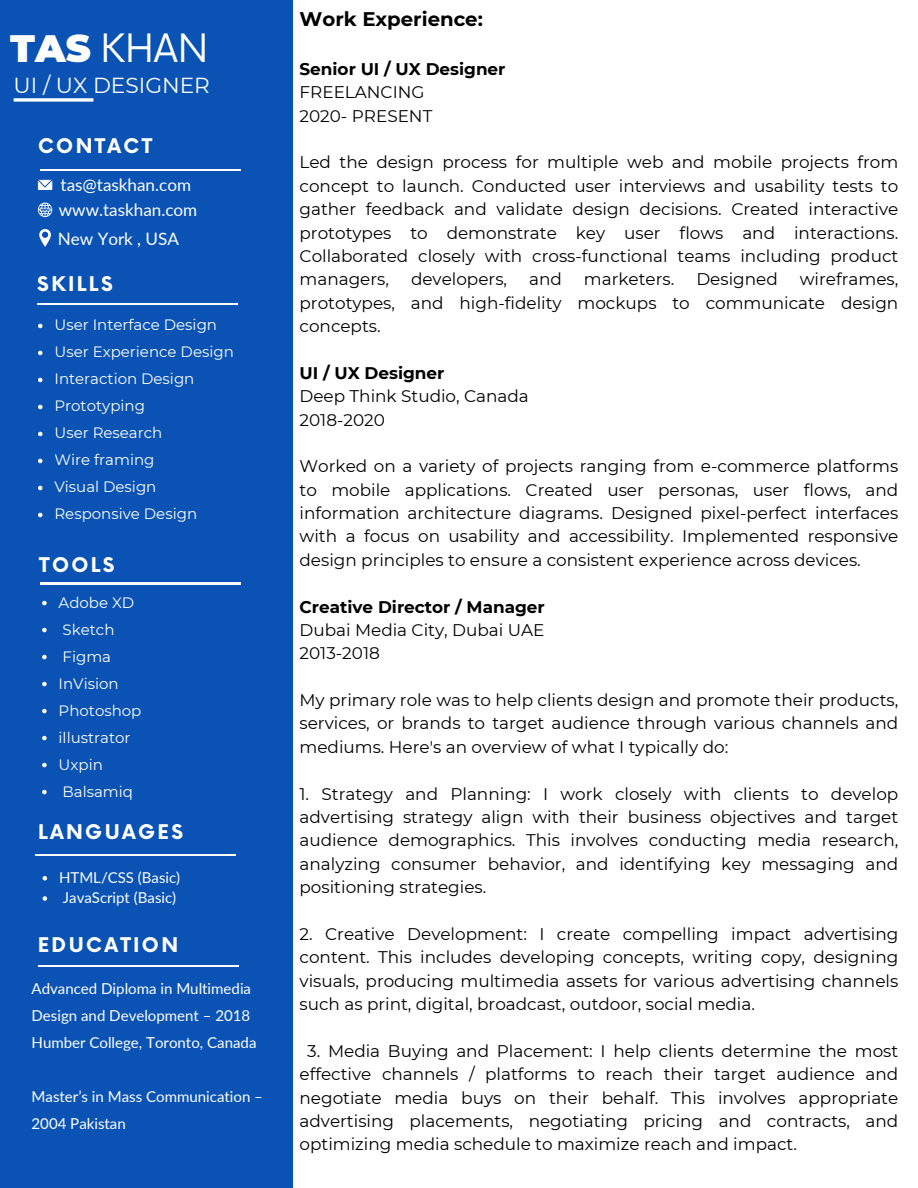
<style>
.page{position:relative;width:918px;height:1188px;background:#fff}
.page>*{position:absolute;margin:0;border:0;box-sizing:border-box;transform-origin:0 0}
.t1{font:38.1px "Now";color:#fff}
.t2{font:21.75px "Montserrat";color:#fff}
.t3{font:700 19.8px "Now";letter-spacing:.12em;color:#fff}
.t4{font:700 19.65px "Montserrat";color:#000}
.t5{font:17.1px "Lato";color:#fff}
.t6{font:16.8px/23.4px "Montserrat";color:#000;text-align:justify}
.t7{font:15px "Montserrat";color:#fff}
.t8{font:15px/27px "Lato";color:#fff}
.s1{font-family:"Montserrat";font-weight:900}
.s2{font-weight:700}
</style>
<div class="page">
<div style="left:0;top:0;width:293px;height:1188px;background:#0a53b4"></div>
<svg style="left:14px;top:98px;width:79px;height:4px"></svg>
<svg style="left:38px;top:180px;width:14px;height:10px"></svg>
<svg style="left:39px;top:229px;width:11px;height:18px"></svg>
<hr style="left:40px;top:169px;width:201px;height:1px;background:#fff">
<svg style="left:38px;top:203px;width:14px;height:14px"></svg>
<hr style="left:38px;top:965px;width:201px;height:2px;background:#fff">
<hr style="left:37px;top:303px;width:201px;height:1px;background:#fff">
<hr style="left:35px;top:854px;width:201px;height:1px;background:#fff">
<svg style="left:38px;top:324px;width:4px;height:4px"></svg>
<svg style="left:38px;top:351px;width:4px;height:4px"></svg>
<svg style="left:38px;top:378px;width:4px;height:4px"></svg>
<svg style="left:38px;top:405px;width:4px;height:4px"></svg>
<svg style="left:38px;top:432px;width:4px;height:4px"></svg>
<svg style="left:38px;top:459px;width:4px;height:4px"></svg>
<svg style="left:38px;top:486px;width:4px;height:4px"></svg>
<svg style="left:38px;top:513px;width:4px;height:4px"></svg>
<svg style="left:43px;top:876px;width:4px;height:5px"></svg>
<svg style="left:43px;top:896px;width:4px;height:5px"></svg>
<hr style="left:40px;top:583px;width:201px;height:1px;background:#fff">
<svg style="left:42px;top:601px;width:5px;height:4px"></svg>
<svg style="left:42px;top:628px;width:5px;height:4px"></svg>
<svg style="left:42px;top:655px;width:5px;height:4px"></svg>
<svg style="left:42px;top:682px;width:5px;height:4px"></svg>
<svg style="left:42px;top:709px;width:5px;height:4px"></svg>
<svg style="left:42px;top:736px;width:5px;height:4px"></svg>
<svg style="left:42px;top:763px;width:5px;height:4px"></svg>
<svg style="left:42px;top:790px;width:5px;height:4px"></svg>
<h3 class="t1" style="left:10px;top:27px;width:200px"><span class="s1">TAS</span> KHAN</h3>
<h6 class="t2" style="left:14px;top:72px;width:198px">UI / UX DESIGNER</h6>
<p class="t3" style="left:38px;top:135px;width:116px">CONTACT</p>
<h6 class="t5" style="left:61px;top:174px;width:132px">tas@taskhan.com</h6>
<p class="t5" style="left:58px;top:228px;width:123px">New York , USA</p>
<h6 class="t5" style="left:59px;top:199px;width:140px">www.taskhan.com</h6>
<h3 class="t3" style="left:37px;top:273px;width:77px">SKILLS</h3>
<p class="t7" style="left:54px;top:316px;width:164px">User Interface Design</p>
<p class="t7" style="left:54px;top:343px;width:181px">User Experience Design</p>
<p class="t7" style="left:54px;top:370px;width:141px">Interaction Design</p>
<p class="t7" style="left:54px;top:397px;width:92px">Prototyping</p>
<p class="t7" style="left:54px;top:424px;width:109px">User Research</p>
<p class="t7" style="left:54px;top:451px;width:102px">Wire framing</p>
<p class="t7" style="left:54px;top:478px;width:103px">Visual Design</p>
<p class="t7" style="left:54px;top:505px;width:144px">Responsive Design</p>
<p class="t3" style="left:39px;top:554px;width:77px">TOOLS</p>
<p class="t7" style="left:59px;top:593px;width:77px">Adobe XD</p>
<p class="t7" style="left:63px;top:620px;width:53px">Sketch</p>
<p class="t7" style="left:63px;top:647px;width:50px">Figma</p>
<h5 class="t7" style="left:59px;top:674px;width:62px">InVision</h5>
<h6 class="t7" style="left:59px;top:701px;width:84px">Photoshop</h6>
<h6 class="t7" style="left:59px;top:728px;width:73px">illustrator</h6>
<h6 class="t7" style="left:59px;top:755px;width:46px">Uxpin</h6>
<h6 class="t7" style="left:63px;top:782px;width:72px">Balsamiq</h6>
<p class="t3" style="left:38px;top:821px;width:147px">LANGUAGES</p>
<h3 class="t8" style="left:59px;top:863px;width:123px">HTML/CSS (Basic)</h3>
<p class="t8" style="left:63px;top:884px;width:115px">JavaScript (Basic)</p>
<h1 class="t3" style="left:38px;top:935px;width:142px">EDUCATION</h1>
<h6 class="t8" style="left:32px;top:975px;width:221px">Advanced Diploma in Multimedia<br>Design and Development – 2018</h6>
<h6 class="t8" style="left:32px;top:1029px;width:226px">Humber College, Toronto, Canada</h6>
<h6 class="t8" style="left:32px;top:1083px;width:233px">Master’s in Mass Communication –<br>2004 Pakistan</h6>
<p class="t4" style="left:300px;top:7px;width:185px">Work Experience:</p>
<p class="t6" style="left:300px;top:57px;width:207px;text-align:left"><span class="s2">Senior UI / UX Designer<br></span>FREELANCING<br>2020- PRESENT</p>
<p class="t6" style="left:300px;top:151px;width:600px">Led the design process for multiple web and mobile projects from concept to launch. Conducted user interviews and usability tests to gather feedback and validate design decisions. Created interactive prototypes to demonstrate key user flows and interactions.<br>Collaborated closely with cross-functional teams including product managers,</p>
<p class="t6" style="left:300px;top:268px;width:600px;text-indent:500px">wireframes, prototypes, and high-fidelity mockups to communicate design concepts.</p>
<p class="t6" style="left:300px;top:361px;width:231px;text-align:left"><span class="s2">UI / UX Designer<br></span>Deep Think Studio, Canada<br>2018-2020</p>
<p class="t6" style="left:300px;top:455px;width:600px">Worked on a variety of projects ranging from e-commerce platforms to mobile applications. Created user personas, user flows, and information architecture diagrams. Designed pixel-perfect interfaces with a focus on usability and accessibility. Implemented responsive design principles to ensure a consistent experience across devices.</p>
<p class="t6" style="left:300px;top:595px;width:247px"><span class="s2">Creative Director / Manager </span>Dubai Media City, Dubai UAE 2013-2018</p>
<h3 class="t6" style="left:300px;top:688px;width:600px">My primary role was to help clients design and promote their products, services, or brands to target audience through various channels and mediums. Here's an overview of what I typically do:</h3>
<p class="t6" style="left:300px;top:782px;width:600px">1. Strategy and Planning: I work closely with clients to develop advertising strategy align with their business objectives and target audience demographics. This involves conducting media research, analyzing consumer behavior, and identifying key messaging and positioning strategies.</p>
<p class="t6" style="left:300px;top:922px;width:600px">2. Creative Development: I create compelling impact advertising content. This includes developing concepts, writing copy, designing visuals, producing multimedia assets for various advertising channels such as print, digital, broadcast, outdoor, social media.</p>
<h3 class="t6" style="left:300px;top:1039px;width:600px;text-indent:8px">3. Media Buying and Placement: I help clients determine the most effective channels / platforms to reach their target audience and negotiate media buys on their behalf. This involves appropriate advertising placements, negotiating pricing and contracts, and optimizing media schedule to maximize reach and impact.</h3>
<p class="t6" style="left:411px;top:268px;width:98px">developers,</p>
<p class="t6" style="left:529px;top:268px;width:34px">and</p>
<p class="t6" style="left:584px;top:268px;width:92px">marketers.</p>
<p class="t6" style="left:696px;top:268px;width:83px">Designed</p>
</div>
